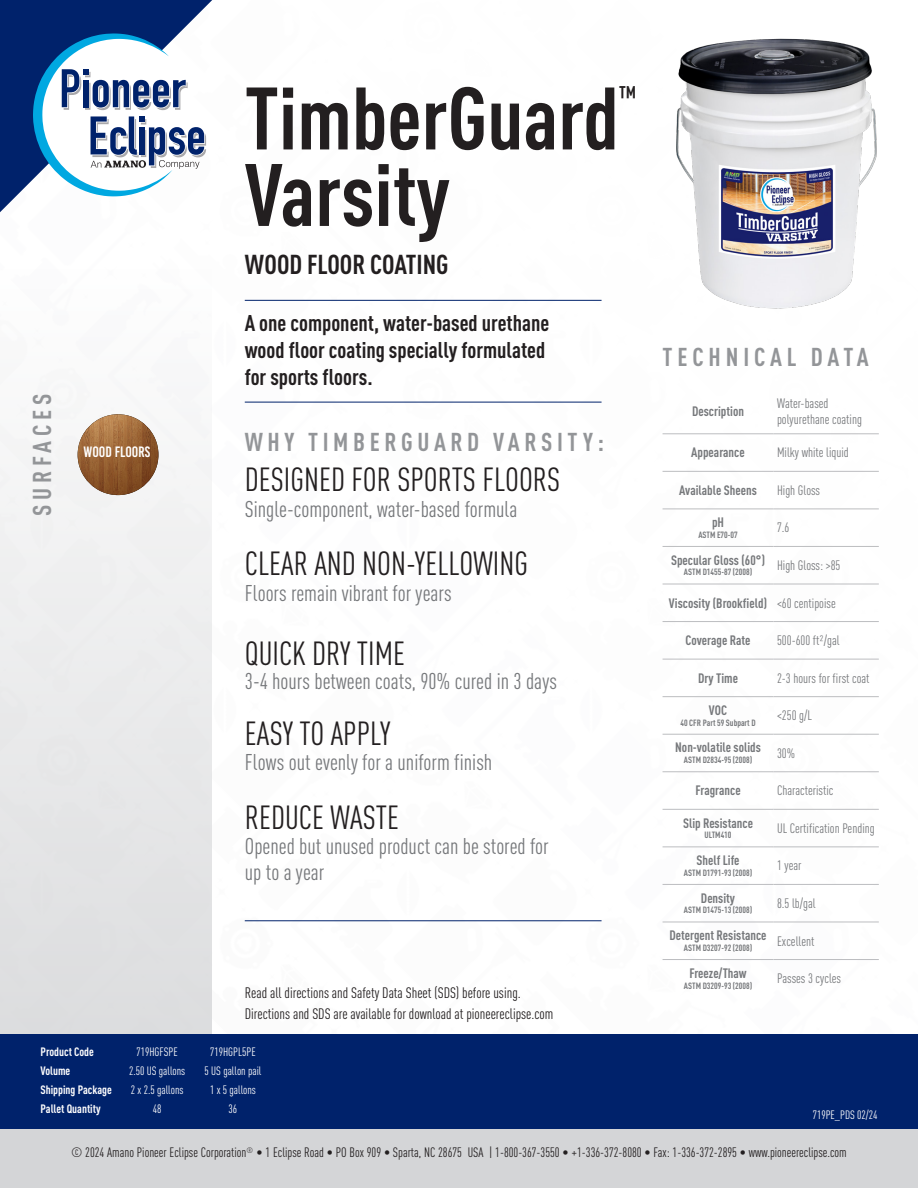
<style>
.page{position:relative;width:918px;height:1188px;background:#fff}
.page>*{position:absolute;margin:0;border:0;box-sizing:border-box;transform-origin:0 0}
.t1{font:700 87px "DIN Cond";color:#231f20}
.t2{font:33px "DIN Cond";color:#231f20}
.t3{font:700 28.05px "DIN Cond";color:#231f20}
.t4{font:700 27px "DIN Cond";color:#231f20}
.t5{font:700 25.5px "DIN Cond";letter-spacing:.18em;color:#939598}
.t6{font:22.5px/25.5px "DIN Cond";color:#76787b}
.product_description{font:700 22.5px/27px "DIN Cond";color:#231f20}
.product_description-2{font:15px "DIN Cond";color:#231f20}
.t7{font:15px "Bebas Kai";color:#fff}
.t8{font:13.5px/16.2px "DIN Cond";color:#76787b}
.t9{font:700 13.5px "DIN Cond";color:#76787b}
.t10{font:13.5px "DIN Cond";color:#231f20}
.tech__info{font:12px "DIN Cond";color:#fff}
.tech__heading{font:700 12px "DIN Cond";color:#fff}
.t11{font:700 9px "DIN Cond";color:#76787b}
</style>
<div class="page">
<svg style="left:0;top:414px;width:212px;height:620px;fill:#e8e9ea"></svg>
<div style="left:0;top:1123px;width:918px;height:65px;background:#d4d5d7"></div>
<svg style="left:0;top:0;width:212px;height:212px;fill:#00226b"></svg>
<div style="left:0;top:1034px;width:918px;height:95px;background:#00226b"></div>
<hr style="left:245px;top:402px;width:357px;height:1px;background:#00226b">
<hr style="left:245px;top:300px;width:357px;height:1px;background:#00226b">
<hr style="left:245px;top:920px;width:357px;height:1px;background:#00226b">
<img style="left:78px;top:414px;width:80px;height:81px;border-radius:40px">
<img style="left:676px;top:38px;width:201px;height:271px">
<hr style="left:663px;top:433px;width:111px;height:1px;background:#bcbdc0">
<hr style="left:774px;top:433px;width:105px;height:1px;background:#bcbdc0">
<hr style="left:663px;top:471px;width:111px;height:1px;background:#bcbdc0">
<hr style="left:774px;top:471px;width:105px;height:1px;background:#bcbdc0">
<hr style="left:663px;top:509px;width:111px;height:1px;background:#bcbdc0">
<hr style="left:774px;top:509px;width:105px;height:1px;background:#bcbdc0">
<hr style="left:663px;top:546px;width:111px;height:1px;background:#bcbdc0">
<hr style="left:774px;top:546px;width:105px;height:1px;background:#bcbdc0">
<hr style="left:663px;top:584px;width:111px;height:1px;background:#bcbdc0">
<hr style="left:774px;top:584px;width:105px;height:1px;background:#bcbdc0">
<hr style="left:663px;top:621px;width:111px;height:1px;background:#bcbdc0">
<hr style="left:774px;top:621px;width:105px;height:1px;background:#bcbdc0">
<hr style="left:663px;top:659px;width:111px;height:1px;background:#bcbdc0">
<hr style="left:774px;top:659px;width:105px;height:1px;background:#bcbdc0">
<hr style="left:663px;top:696px;width:111px;height:1px;background:#bcbdc0">
<hr style="left:774px;top:696px;width:105px;height:1px;background:#bcbdc0">
<hr style="left:663px;top:734px;width:111px;height:1px;background:#bcbdc0">
<hr style="left:774px;top:734px;width:105px;height:1px;background:#bcbdc0">
<hr style="left:663px;top:771px;width:111px;height:1px;background:#bcbdc0">
<hr style="left:774px;top:771px;width:105px;height:1px;background:#bcbdc0">
<hr style="left:663px;top:809px;width:111px;height:1px;background:#bcbdc0">
<hr style="left:774px;top:809px;width:105px;height:1px;background:#bcbdc0">
<hr style="left:663px;top:846px;width:111px;height:1px;background:#bcbdc0">
<hr style="left:774px;top:846px;width:105px;height:1px;background:#bcbdc0">
<hr style="left:663px;top:884px;width:111px;height:1px;background:#bcbdc0">
<hr style="left:774px;top:884px;width:105px;height:1px;background:#bcbdc0">
<hr style="left:663px;top:922px;width:111px;height:1px;background:#bcbdc0">
<hr style="left:774px;top:922px;width:105px;height:1px;background:#bcbdc0">
<hr style="left:663px;top:959px;width:111px;height:1px;background:#bcbdc0">
<hr style="left:774px;top:959px;width:105px;height:1px;background:#bcbdc0">
<svg style="left:33px;top:33px;width:173px;height:163px"></svg>
<p class="t1" style="left:245px;top:65px;width:376px">TimberGuard</p>
<p class="t3" style="left:619px;top:79px;width:19px">™</p>
<p class="t1" style="left:245px;top:142px;width:207px">Varsity</p>
<p class="t4" style="left:245px;top:248px;width:205px">WOOD FLOOR COATING</p>
<p class="t5" style="left:27px;top:516px;width:124px;rotate:-90deg">SURFACES</p>
<p class="t7" style="left:84px;top:444px;width:68px">WOOD FLOORS</p>
<p class="product_description" style="left:245px;top:309px;width:306px">A one component, water-based urethane wood floor coating specially formulated for sports floors.</p>
<p class="t5" style="left:245px;top:426px;width:361px">WHY TIMBERGUARD VARSITY:</p>
<p class="t2" style="left:245px;top:460px;width:317px">DESIGNED FOR SPORTS FLOORS</p>
<p class="t6" style="left:245px;top:496px;width:274px">Single-component, water-based formula</p>
<p class="t2" style="left:245px;top:544px;width:285px">CLEAR AND NON-YELLOWING</p>
<p class="t6" style="left:245px;top:580px;width:208px">Floors remain vibrant for years</p>
<p class="t2" style="left:245px;top:634px;width:162px">QUICK DRY TIME</p>
<p class="t6" style="left:245px;top:668px;width:314px">3-4 hours between coats, 90% cured in 3 days</p>
<p class="t2" style="left:245px;top:714px;width:147px">EASY TO APPLY</p>
<p class="t6" style="left:245px;top:749px;width:249px">Flows out evenly for a uniform finish</p>
<p class="t2" style="left:245px;top:798px;width:156px">REDUCE WASTE</p>
<p class="t6" style="left:245px;top:833px;width:305px">Opened but unused product can be stored for up to a year</p>
<p class="product_description-2" style="left:245px;top:984px;width:277px">Read all directions and Safety Data Sheet (SDS) before using.</p>
<p class="product_description-2" style="left:245px;top:1005px;width:310px">Directions and SDS are available for download at pioneereclipse.com</p>
<p class="tech__heading" style="left:40px;top:1044px;width:55px">Product Code</p>
<p class="tech__info" style="left:136px;top:1044px;width:43px">719HGFSPE</p>
<p class="tech__info" style="left:210px;top:1044px;width:47px">719HGPL5PE</p>
<p class="tech__heading" style="left:40px;top:1063px;width:31px">Volume</p>
<p class="tech__info" style="left:129px;top:1063px;width:58px">2.50 US gallons</p>
<p class="tech__info" style="left:205px;top:1063px;width:58px">5 US gallon pail</p>
<p class="tech__heading" style="left:40px;top:1082px;width:73px">Shipping Package</p>
<p class="tech__info" style="left:131px;top:1082px;width:54px">2 x 2.5 gallons</p>
<p class="tech__info" style="left:210px;top:1082px;width:47px">1 x 5 gallons</p>
<p class="tech__heading" style="left:40px;top:1101px;width:62px">Pallet Quantity</p>
<p class="tech__info" style="left:153px;top:1102px;width:10px">48</p>
<p class="tech__info" style="left:229px;top:1102px;width:10px">36</p>
<p class="t5" style="left:663px;top:342px;width:208px">TECHNICAL DATA</p>
<p class="t9" style="left:692px;top:403px;width:53px">Description</p>
<p class="t8" style="left:777px;top:395px;width:86px">Water-based polyurethane coating</p>
<p class="t9" style="left:691px;top:444px;width:55px">Appearance</p>
<p class="t8" style="left:777px;top:444px;width:73px">Milky white liquid</p>
<p class="t9" style="left:679px;top:482px;width:79px">Available Sheens</p>
<p class="t8" style="left:777px;top:482px;width:45px">High Gloss</p>
<p class="t9" style="left:712px;top:514px;width:14px">pH</p>
<p class="t11" style="left:698px;top:529px;width:41px">ASTM E70-07</p>
<p class="t8" style="left:777px;top:519px;width:14px">7.6</p>
<p class="t9" style="left:671px;top:552px;width:95px">Specular Gloss (60°)</p>
<p class="t11" style="left:684px;top:567px;width:70px">ASTM D1455-87 (2008)</p>
<p class="t8" style="left:777px;top:557px;width:65px">High Gloss: &gt;85</p>
<p class="t9" style="left:669px;top:595px;width:100px">Viscosity (Brookfield)</p>
<p class="t8" style="left:777px;top:595px;width:60px">&lt;60 centipoise</p>
<p class="t9" style="left:686px;top:632px;width:66px">Coverage Rate</p>
<p class="t8" style="left:777px;top:632px;width:64px">500-600 ft²/gal</p>
<p class="t9" style="left:698px;top:670px;width:42px">Dry Time</p>
<p class="t8" style="left:777px;top:670px;width:94px">2-3 hours for first coat</p>
<p class="t9" style="left:709px;top:702px;width:20px">VOC</p>
<p class="t11" style="left:680px;top:717px;width:77px">40 CFR Part 59 Subpart D</p>
<p class="t8" style="left:777px;top:707px;width:36px">&lt;250 g/L</p>
<p class="t9" style="left:675px;top:739px;width:87px">Non-volatile solids</p>
<p class="t11" style="left:684px;top:755px;width:70px">ASTM D2834-95 (2008)</p>
<p class="t8" style="left:777px;top:745px;width:20px">30%</p>
<p class="t9" style="left:695px;top:782px;width:47px">Fragrance</p>
<p class="t8" style="left:777px;top:782px;width:58px">Characteristic</p>
<p class="t9" style="left:683px;top:814px;width:71px">Slip Resistance</p>
<p class="t11" style="left:705px;top:830px;width:28px">ULTM410</p>
<p class="t8" style="left:777px;top:820px;width:99px">UL Certification Pending</p>
<p class="t9" style="left:696px;top:852px;width:45px">Shelf Life</p>
<p class="t11" style="left:684px;top:867px;width:70px">ASTM D1791-93 (2008)</p>
<p class="t8" style="left:777px;top:857px;width:26px">1 year</p>
<p class="t9" style="left:701px;top:890px;width:36px">Density</p>
<p class="t11" style="left:684px;top:905px;width:70px">ASTM D1475-13 (2008)</p>
<p class="t8" style="left:777px;top:895px;width:40px">8.5 lb/gal</p>
<p class="t9" style="left:670px;top:927px;width:99px">Detergent Resistance</p>
<p class="t11" style="left:684px;top:942px;width:70px">ASTM D3207-92 (2008)</p>
<p class="t8" style="left:777px;top:933px;width:39px">Excellent</p>
<p class="t9" style="left:689px;top:965px;width:59px">Freeze/Thaw</p>
<p class="t11" style="left:684px;top:980px;width:70px">ASTM D3209-93 (2008)</p>
<p class="t8" style="left:777px;top:970px;width:66px">Passes 3 cycles</p>
<p class="tech__info" style="left:813px;top:1108px;width:66px">719PE_PDS 02/24</p>
<p class="t10" style="left:71px;top:1145px;width:777px">© 2024 Amano Pioneer Eclipse Corporation<sup>®</sup> • 1 Eclipse Road • PO Box 909 • Sparta, NC 28675 USA | 1-800-367-3550 • +1-336-372-8080 • Fax: 1-336-372-2895 • www.pioneereclipse.com</p>
</div>
